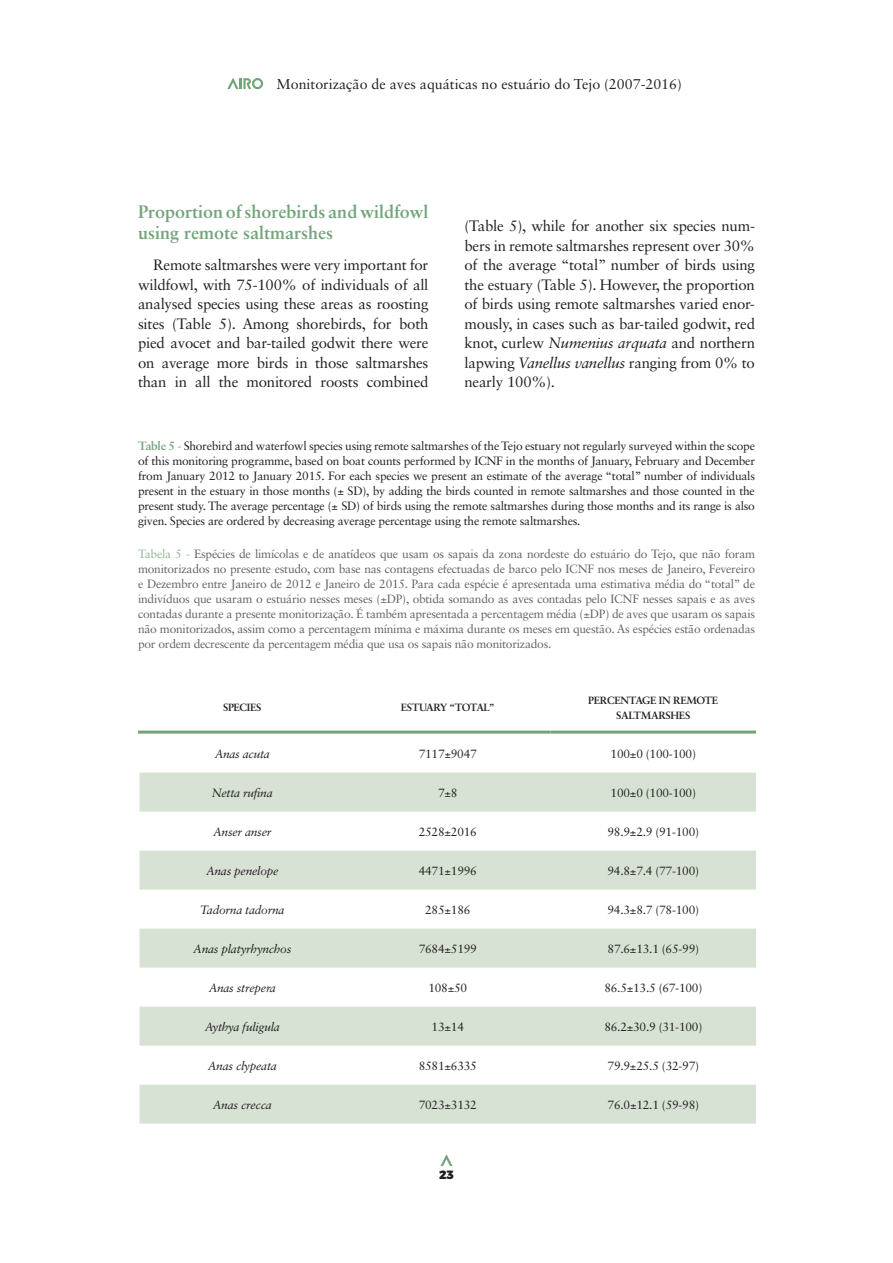
<style>
.page{position:relative;width:893px;height:1263px;background:#fff}
.page>*{position:absolute;margin:0;border:0;box-sizing:border-box;transform-origin:0 0}
.t1{font:700 18px/21px "Sabon LT Std";color:#71a479}
.t2{font:15px/19.5px "Sabon LT Std";letter-spacing:-.015em;color:#231f20;text-align:justify}
.t3{font:14.25px "Sabon LT Std";color:#231f20}
.t4{font:12px/15px "Sabon LT Std";letter-spacing:-.02em;color:#231f20;text-align:justify}
.t5{font:12px/15px "Sabon LT Std";letter-spacing:-.02em;color:#636366;text-align:justify}
.t6{font:italic 12px "Sabon LT Std";letter-spacing:-.02em;color:#231f20}
.t7{font:900 12px "Montserrat";color:#231f20}
.t8{font:700 10.5px/15px "Sabon LT Std";letter-spacing:-.03em;color:#231f20;text-align:center}
.s1{font-style:italic}
.s2{font-weight:700;color:#71a479}
.s3{color:#71a479}
.s4{color:#92b694}
</style>
<div class="page">
<svg style="left:227px;top:78px;width:36px;height:11px"></svg>
<svg style="left:440px;top:1155px;width:12px;height:11px"></svg>
<svg style="left:140px;top:772px;width:616px;height:352px;fill:#d7e1d4"></svg>
<hr style="left:138px;top:731px;width:207px;height:3px;background:#71a479">
<hr style="left:345px;top:731px;width:205px;height:3px;background:#71a479">
<hr style="left:550px;top:731px;width:206px;height:3px;background:#71a479">
<p class="t3" style="left:277px;top:75px;width:407px">Monitorização de aves aquáticas no estuário do Tejo (2007-2016)</p>
<h1 class="t1" style="left:138px;top:200px;width:292px">Proportion of shorebirds and wildfowl using remote saltmarshes</h1>
<p class="t2" style="left:138px;top:255px;width:292px;text-indent:15px">Remote saltmarshes were very important for wildfowl, with 75-100% of individuals of all analysed species using these areas as roosting sites (Table 5). Among shorebirds, for both pied avocet and bar-tailed godwit there were on average more birds in those saltmarshes than in all the monitored roosts combined</p>
<p class="t2" style="left:464px;top:216px;width:292px">(Table 5), while for another six species num&shy;bers in remote saltmarshes represent over 30% of the average “total” number of birds using the estuary (Table 5). However, the proportion of birds using remote saltmarshes varied enor&shy;mously, in cases such as bar-tailed godwit, red knot, curlew <span class="s1">Numenius arquata</span> and northern lapwing <span class="s1">Vanellus vanellus</span> ranging from 0% to nearly 100%).</p>
<p class="t4" style="left:138px;top:438px;width:618px"><span class="s2">Table 5</span> <span class="s3">-</span> Shorebird and waterfowl species using remote saltmarshes of the Tejo estuary not regularly surveyed within the scope of this monitoring programme, based on boat counts performed by ICNF in the months of January, February and December from January 2012 to January 2015. For each species we present an estimate of the average “total” number of individuals present in the estuary in those months (± SD), by adding the birds counted in remote saltmarshes and those counted in the present study. The average percentage (± SD) of birds using the remote saltmarshes during those months and its range is also given. Species are ordered by decreasing average percentage using the remote saltmarshes.</p>
<p class="t5" style="left:138px;top:546px;width:618px"><span class="s4">Tabela 5 -</span> Espécies de limícolas e de anatídeos que usam os sapais da zona nordeste do estuário do Tejo, que não foram monitorizados no presente estudo, com base nas contagens efectuadas de barco pelo ICNF nos meses de Janeiro, Fevereiro e Dezembro entre Janeiro de 2012 e Janeiro de 2015. Para cada espécie é apresentada uma estimativa média do “total” de indivíduos que usaram o estuário nesses meses (±DP), obtida somando as aves contadas pelo ICNF nesses sapais e as aves contadas durante a presente monitorização. É também apresentada a percentagem média (±DP) de aves que usaram os sapais não monitorizados, assim como a percentagem mínima e máxima durante os meses em questão. As espécies estão ordenadas por ordem decrescente da percentagem média que usa os sapais não monitorizados.</p>
<p class="t8" style="left:223px;top:700px;width:40px">SPECIES</p>
<p class="t8" style="left:401px;top:700px;width:96px">ESTUARY “TOTAL”</p>
<p class="t8" style="left:588px;top:692px;width:132px">PERCENTAGE IN REMOTE<br>SALTMARSHES</p>
<p class="t6" style="left:215px;top:746px;width:57px">Anas acuta</p>
<p class="t4" style="left:419px;top:746px;width:60px">7117±9047</p>
<p class="t4" style="left:611px;top:746px;width:87px">100±0 (100-100)</p>
<p class="t6" style="left:212px;top:785px;width:62px">Netta rufina</p>
<p class="t4" style="left:438px;top:785px;width:21px">7±8</p>
<p class="t4" style="left:611px;top:785px;width:87px">100±0 (100-100)</p>
<p class="t6" style="left:213px;top:824px;width:60px">Anser anser</p>
<p class="t4" style="left:419px;top:824px;width:60px">2528±2016</p>
<p class="t4" style="left:608px;top:824px;width:93px">98.9±2.9 (91-100)</p>
<p class="t6" style="left:206px;top:863px;width:74px">Anas penelope</p>
<p class="t4" style="left:419px;top:863px;width:60px">4471±1996</p>
<p class="t4" style="left:608px;top:863px;width:93px">94.8±7.4 (77-100)</p>
<p class="t6" style="left:200px;top:902px;width:86px">Tadorna tadorna</p>
<p class="t4" style="left:425px;top:902px;width:47px">285±186</p>
<p class="t4" style="left:608px;top:902px;width:93px">94.3±8.7 (78-100)</p>
<p class="t6" style="left:193px;top:941px;width:100px">Anas platyrhynchos</p>
<p class="t4" style="left:419px;top:941px;width:60px">7684±5199</p>
<p class="t4" style="left:608px;top:941px;width:93px">87.6±13.1 (65-99)</p>
<p class="t6" style="left:209px;top:980px;width:69px">Anas strepera</p>
<p class="t4" style="left:428px;top:980px;width:40px">108±50</p>
<p class="t4" style="left:604px;top:980px;width:99px">86.5±13.5 (67-100)</p>
<p class="t6" style="left:205px;top:1019px;width:77px">Aythya fuligula</p>
<p class="t4" style="left:432px;top:1019px;width:34px">13±14</p>
<p class="t4" style="left:604px;top:1019px;width:99px">86.2±30.9 (31-100)</p>
<p class="t6" style="left:208px;top:1058px;width:70px">Anas clypeata</p>
<p class="t4" style="left:419px;top:1058px;width:60px">8581±6335</p>
<p class="t4" style="left:608px;top:1058px;width:93px">79.9±25.5 (32-97)</p>
<p class="t6" style="left:213px;top:1097px;width:60px">Anas crecca</p>
<p class="t4" style="left:419px;top:1097px;width:60px">7023±3132</p>
<p class="t4" style="left:608px;top:1097px;width:93px">76.0±12.1 (59-98)</p>
<p class="t7" style="left:439px;top:1167px;width:16px">23</p>
</div>
